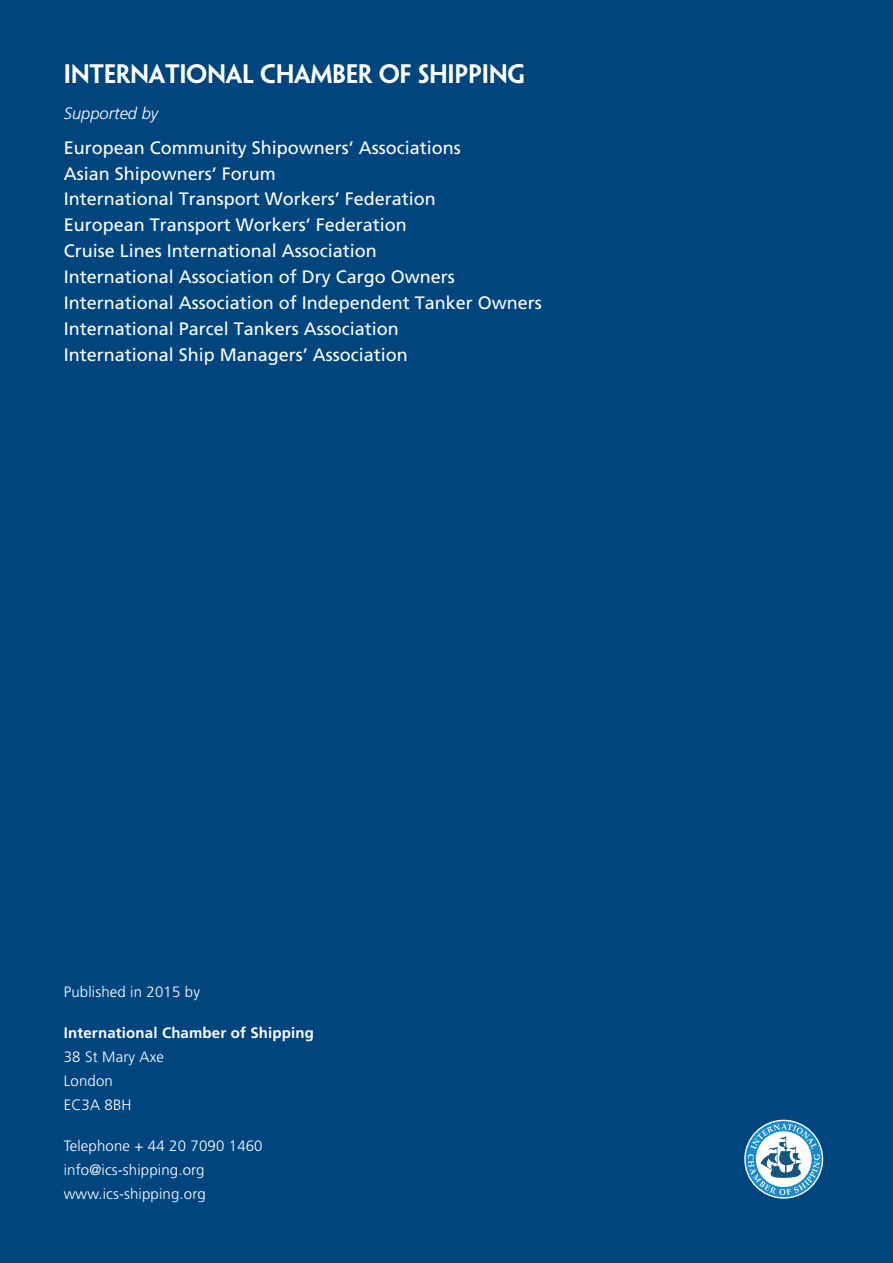
<style>
.page{position:relative;width:893px;height:1263px;background:#01457f}
.page>*{position:absolute;margin:0;border:0;box-sizing:border-box;transform-origin:0 0}
.t1{font:600 24px "Penumbra Sans Std";letter-spacing:-.015em;color:#fff}
.Bullet{font:18px "Frutiger LT Std";color:#fff}
.Bullet-2{font:italic 300 16.5px "Frutiger LT Std";color:#fff}
.t2{font:300 15px/24px "Frutiger LT Std";letter-spacing:.01em;color:#fff}
.t3{font:700 15px/24px "Frutiger LT Std";letter-spacing:.01em;color:#fff}
.s1{font-weight:300}
</style>
<div class="page">
<svg style="left:746px;top:1121px;width:76px;height:76px"></svg>
<p class="t1" style="left:64px;top:59px;width:463px">INTERNATIONAL CHAMBER OF SHIPPING</p>
<p class="Bullet-2" style="left:64px;top:104px;width:96px">Supported by</p>
<p class="Bullet" style="left:64px;top:137px;width:399px">European Community Shipowners’ Associations</p>
<p class="Bullet" style="left:64px;top:163px;width:214px">Asian Shipowners’ Forum</p>
<p class="Bullet" style="left:64px;top:189px;width:374px">International Transport Workers’ Federation</p>
<p class="Bullet" style="left:64px;top:214px;width:345px">European Transport Workers’ Federation</p>
<p class="Bullet" style="left:64px;top:240px;width:315px">Cruise Lines International Association</p>
<p class="Bullet" style="left:64px;top:266px;width:393px">International Association of Dry Cargo Owners</p>
<p class="Bullet" style="left:64px;top:292px;width:480px">International Association of Independent Tanker Owners</p>
<p class="Bullet" style="left:64px;top:318px;width:337px">International Parcel Tankers Association</p>
<p class="Bullet" style="left:64px;top:344px;width:346px">International Ship Managers’ Association</p>
<p class="t2" style="left:64px;top:980px;width:138px">Published in 2015 by</p>
<p class="t3" style="left:64px;top:1021px;width:252px">International Chamber of Shipping<br><span class="s1">38 St Mary Axe<br>London<br>EC3A 8BH</span></p>
<p class="t2" style="left:64px;top:1134px;width:200px">Telephone + 44 20 7090 1460 info@ics-shipping.org www.ics-shipping.org</p>
</div>
